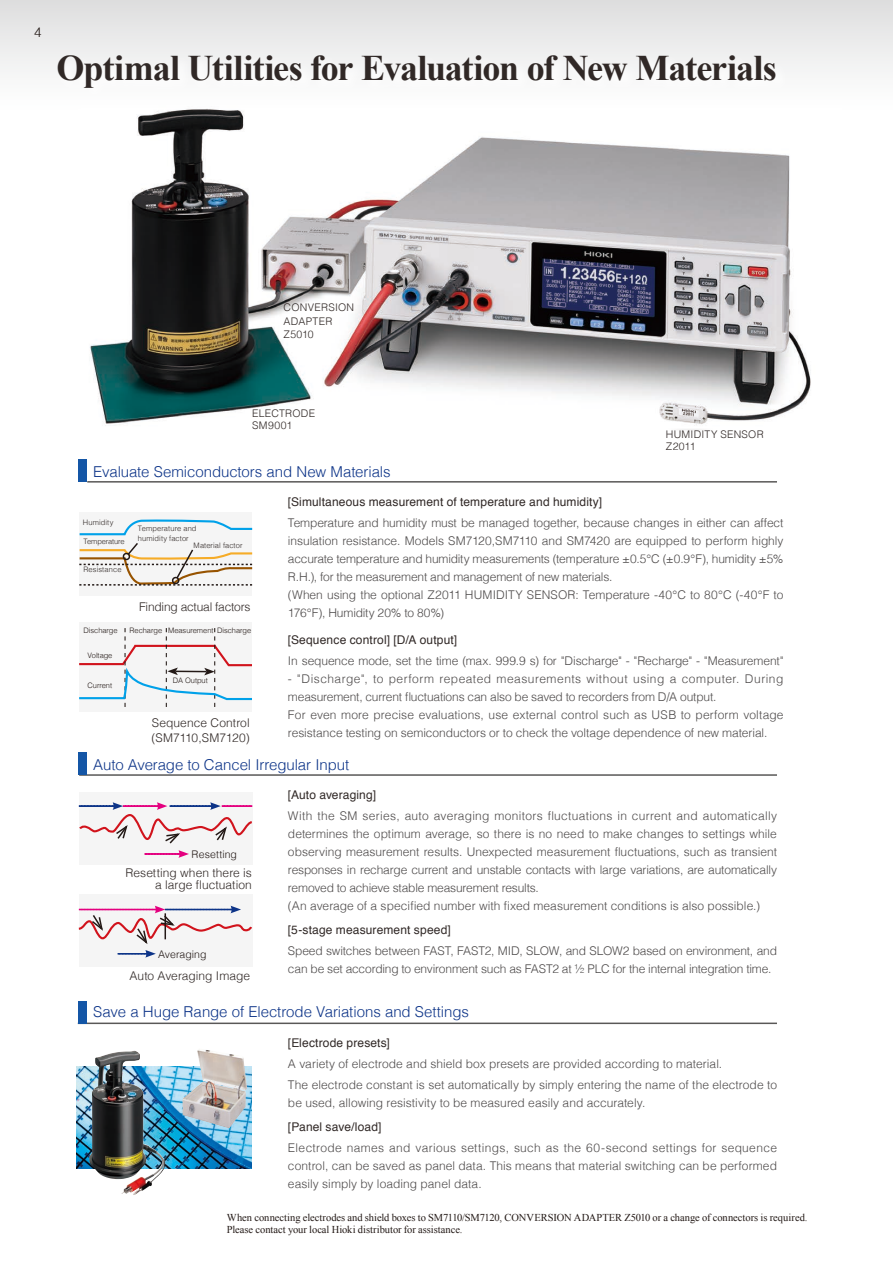
<style>
.page{position:relative;width:893px;height:1263px;background:#fff}
.page>*{position:absolute;margin:0;border:0;box-sizing:border-box;transform-origin:0 0}
.t1{font:700 36px "Times New Roman";letter-spacing:-.03em;color:#302826}
.t2{font:300 15px "Helvetica";letter-spacing:-.005em;color:#0d3488}
.t3{font:300 13.5px "Helvetica";color:#231916}
.t4{font:300 12px/18px "Helvetica";letter-spacing:-.005em;color:#4d4a4a}
.t5{font:12px "Helvetica";letter-spacing:.01em;color:#302826}
.t6{font:300 12px/14.7px "Helvetica";color:#302826}
.t7{font:300 12px "Helvetica";letter-spacing:-.02em;color:#302826}
.t8{font:10.5px/12px "Times New Roman";letter-spacing:-.005em;color:#231916}
.t9{font:300 10.5px/12px "Helvetica";letter-spacing:.03em;color:#302826}
.t10{font:300 10.5px "Helvetica";letter-spacing:.005em;color:#231916}
.t11{font:300 7.5px/9.8px "Helvetica";letter-spacing:.01em;color:#302826}
.t12{font:300 7.5px "Helvetica";letter-spacing:-.005em;color:#231916}
.t13{font:300 7.5px "Helvetica";letter-spacing:-.015em;color:#302826}
</style>
<div class="page">
<div style="left:0;top:0;width:893px;height:112px;background:linear-gradient(to bottom,#dededf,#fff)"></div>
<img style="left:77px;top:1066px;width:175px;height:103px">
<div style="left:79px;top:792px;width:173px;height:72px;background:#f5f5f5"></div>
<div style="left:79px;top:895px;width:173px;height:72px;background:#f5f5f5"></div>
<hr style="left:79px;top:774px;width:698px;height:2px;background:#595857">
<hr style="left:87px;top:481px;width:690px;height:2px;background:#595857">
<div style="left:79px;top:622px;width:173px;height:89px;background:#f5f5f5"></div>
<svg style="left:79px;top:628px;width:173px;height:79px"></svg>
<div style="left:79px;top:512px;width:173px;height:84px;background:#f5f5f5"></div>
<svg style="left:79px;top:519px;width:174px;height:67px"></svg>
<img style="left:89px;top:1051px;width:73px;height:143px">
<hr style="left:78px;top:1022px;width:699px;height:2px;background:#595857">
<img style="left:183px;top:1049px;width:64px;height:79px">
<div style="left:79px;top:459px;width:8px;height:23px;background:#1456a6"></div>
<div style="left:79px;top:752px;width:8px;height:23px;background:#1456a6"></div>
<div style="left:78px;top:1001px;width:8px;height:22px;background:#1456a6"></div>
<svg style="left:78px;top:802px;width:175px;height:56px"></svg>
<svg style="left:78px;top:906px;width:175px;height:51px"></svg>
<div style="left:56px;top:54px;width:733px;height:48px;background:#fff"></div>
<img style="left:64px;top:99px;width:779px;height:327px">
<p class="t3" style="left:34px;top:21px;width:9px">4</p>
<h1 class="t1" style="left:56px;top:43px;width:722px">Optimal Utilities for Evaluation of New Materials</h1>
<p class="t9" style="left:284px;top:300px;width:72px;line-height:13.5px">CONVERSION<br>ADAPTER<br>Z5010</p>
<p class="t9" style="left:252px;top:407px;width:65px">ELECTRODE<br>SM9001</p>
<p class="t2" style="left:93px;top:458px;width:299px">Evaluate Semiconductors and New Materials</p>
<p class="t9" style="left:666px;top:427px;width:99px">HUMIDITY SENSOR<br>Z2011</p>
<p class="t11" style="left:83px;top:517px;width:32px">Humidity</p>
<p class="t13" style="left:84px;top:535px;width:43px">Temperature</p>
<p class="t11" style="left:83px;top:564px;width:40px">Resistance</p>
<p class="t11" style="left:138px;top:523px;width:60px">Temperature and humidity factor</p>
<p class="t11" style="left:194px;top:540px;width:50px">Material factor</p>
<p class="t7" style="left:139px;top:596px;width:113px">Finding actual factors</p>
<p class="t12" style="left:84px;top:624px;width:36px">Discharge</p>
<p class="t12" style="left:88px;top:649px;width:26px">Voltage</p>
<p class="t12" style="left:88px;top:679px;width:26px">Current</p>
<p class="t12" style="left:130px;top:624px;width:123px">Recharge Measurement Discharge</p>
<p class="t12" style="left:173px;top:674px;width:36px">DA Output</p>
<p class="t6" style="left:152px;top:714px;width:100px">Sequence Control (SM7110,SM7120)</p>
<p class="t5" style="left:288px;top:493px;width:316px">[Simultaneous measurement of temperature and humidity]</p>
<p class="t4" style="left:288px;top:513px;width:497px">Temperature and humidity must be managed together, because changes in either can affect insulation resistance. Models SM7120,SM7110 and SM7420 are equipped to perform highly accurate temperature and humidity measurements (temperature ±0.5°C (±0.9°F), humidity ±5% R.H.), for the measurement and management of new materials.<br>(When using the optional Z2011 HUMIDITY SENSOR: Temperature -40°C to 80°C (-40°F to 176°F), Humidity 20% to 80%)</p>
<p class="t5" style="left:288px;top:631px;width:171px">[Sequence control] [D/A output]</p>
<p class="t4" style="left:288px;top:651px;width:497px">In sequence mode, set the time (max. 999.9 s) for "Discharge" - "Recharge" - "Measurement"</p>
<p class="t4" style="left:288px;top:669px;width:497px">- "Discharge", to perform repeated measurements without using a computer. During measurement, current fluctuations can also be saved to recorders from D/A output.<br>For even more precise evaluations, use external control such as USB to perform voltage resistance testing on semiconductors or to check the voltage dependence of new material.</p>
<p class="t2" style="left:93px;top:752px;width:258px">Auto Average to Cancel Irregular Input</p>
<p class="t10" style="left:192px;top:845px;width:47px">Resetting</p>
<p class="t6" style="left:125px;top:865px;width:128px;line-height:12px;text-align:right">Resetting when there is a large fluctuation</p>
<p class="t10" style="left:158px;top:945px;width:50px">Averaging</p>
<p class="t6" style="left:130px;top:967px;width:122px">Auto Averaging Image</p>
<p class="t5" style="left:288px;top:785px;width:90px">[Auto averaging]</p>
<p class="t4" style="left:288px;top:806px;width:491px">With the SM series, auto averaging monitors fluctuations in current and automatically determines the optimum average, so there is no need to make changes to settings while observing measurement results. Unexpected measurement fluctuations, such as transient responses in recharge current and unstable contacts with large variations, are automatically removed to achieve stable measurement results.<br>(An average of a specified number with fixed measurement conditions is also possible.)</p>
<p class="t5" style="left:288px;top:920px;width:164px">[5-stage measurement speed]</p>
<p class="t4" style="left:288px;top:941px;width:490px">Speed switches between FAST, FAST2, MID, SLOW, and SLOW2 based on environment, and can be set according to environment such as FAST2 at ½ PLC for the internal integration time.</p>
<p class="t2" style="left:93px;top:999px;width:377px">Save a Huge Range of Electrode Variations and Settings</p>
<p class="t5" style="left:288px;top:1033px;width:103px">[Electrode presets]</p>
<p class="t4" style="left:288px;top:1052px;width:491px;line-height:21px">A variety of electrode and shield box presets are provided according to material.<br>The electrode constant is set automatically by simply entering the name of the electrode to</p>
<p class="t4" style="left:288px;top:1093px;width:359px">be used, allowing resistivity to be measured easily and accurately.</p>
<p class="t5" style="left:288px;top:1117px;width:95px">[Panel save/load]</p>
<p class="t4" style="left:288px;top:1138px;width:490px;text-align:justify">Electrode names and various settings, such as the 60-second settings for sequence control, can be saved as panel data. This means that material switching can be performed easily simply by loading panel data.</p>
<p class="t8" style="left:227px;top:1211px;width:582px">When connecting electrodes and shield boxes to SM7110/SM7120, CONVERSION ADAPTER Z5010 or a change of connectors is required.<br>Please contact your local Hioki distributor for assistance.</p>
</div>
